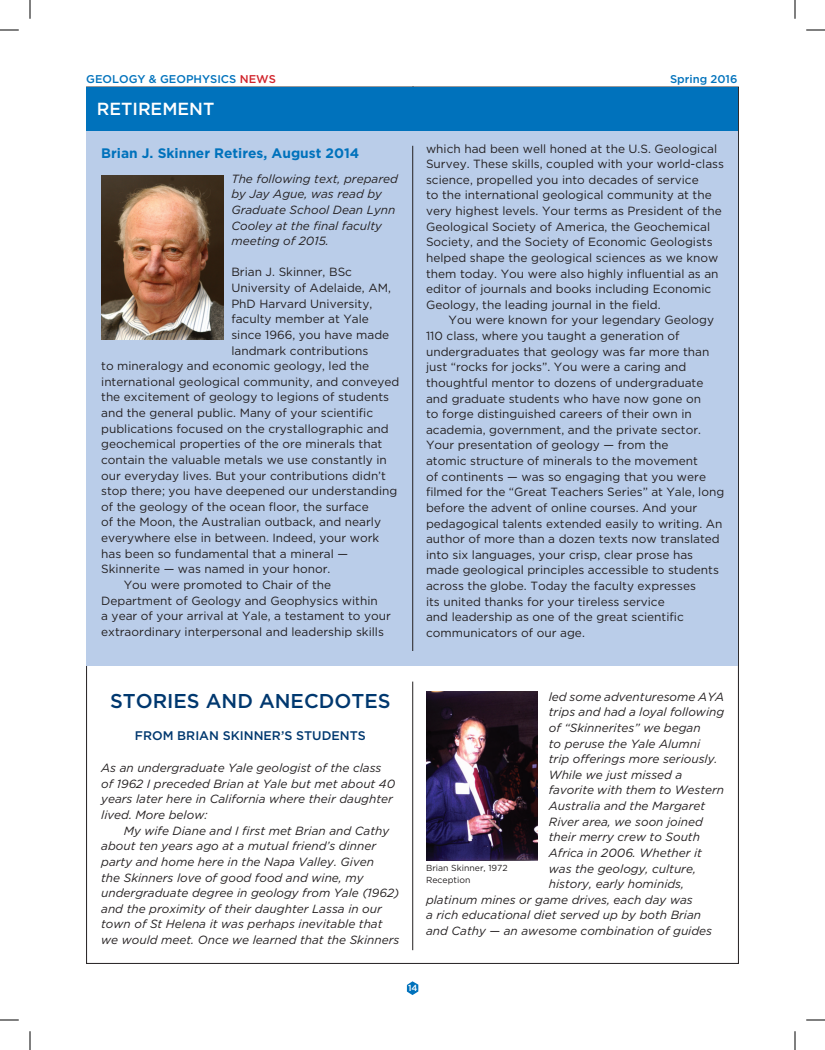
<style>
.page{position:relative;width:825px;height:1050px;background:#fff}
.page>*{position:absolute;margin:0;border:0;box-sizing:border-box;transform-origin:0 0}
.t1{font:500 20px "Gotham";color:#00386f}
.t2{font:500 17.5px "Gotham";color:#fff}
.t3{font:700 13.75px "Gotham";color:#0072bc}
.t4{font:500 12.5px "Gotham";color:#00386f}
.t5{font:11.88px/15.6px "Gotham";color:#231f20}
.t6{font:italic 11.88px/15.6px "Gotham";color:#231f20}
.t7{font:500 11.25px "Gotham";color:#0072bc}
.t8{font:8.75px/11.2px "Gotham";color:#231f20}
.t9{font:500 8.75px "Gotham";color:#fff}
.s1{color:#d1232a}
</style>
<div class="page">
<svg style="left:407px;top:981px;width:11px;height:14px"></svg>
<hr style="left:413px;top:86px;width:1px;height:561px;background:#231f20">
<div style="left:87px;top:130px;width:651px;height:536px;background:#bacde9"></div>
<img style="left:101px;top:176px;width:123px;height:164px">
<hr style="left:412px;top:146px;width:1px;height:505px;background:#231f20">
<img style="left:426px;top:691px;width:112px;height:169px">
<div style="left:87px;top:87px;width:651px;height:44px;background:#0072bc"></div>
<hr style="left:412px;top:682px;width:1px;height:268px;background:#231f20">
<svg style="left:0;top:29px;width:19px;height:2px"></svg>
<svg style="left:806px;top:29px;width:19px;height:2px"></svg>
<svg style="left:0;top:1019px;width:19px;height:2px"></svg>
<svg style="left:806px;top:1019px;width:19px;height:2px"></svg>
<svg style="left:29px;top:0;width:2px;height:19px"></svg>
<svg style="left:29px;top:1031px;width:2px;height:19px"></svg>
<svg style="left:794px;top:0;width:2px;height:19px"></svg>
<svg style="left:794px;top:1031px;width:2px;height:19px"></svg>
<p class="t7" style="left:86px;top:73px;width:191px">GEOLOGY &amp; GEOPHYSICS <span class="s1">NEWS</span></p>
<p class="t7" style="left:670px;top:73px;width:69px">Spring 2016</p>
<h2 class="t2" style="left:97px;top:99px;width:119px">RETIREMENT</h2>
<p class="t3" style="left:101px;top:145px;width:260px">Brian J. Skinner Retires, August 2014</p>
<p class="t6" style="left:231px;top:171px;width:168px">The following text, prepared by Jay Ague, was read by<br>Graduate School Dean Lynn<br>Cooley at the final faculty meeting of 2015.</p>
<p class="t5" style="left:231px;top:264px;width:122px">Brian J. Skinner, BSc</p>
<p class="t5" style="left:231px;top:280px;width:161px">University of Adelaide, AM,</p>
<p class="t5" style="left:231px;top:295px;width:142px">PhD Harvard University,</p>
<p class="t5" style="left:231px;top:311px;width:139px">faculty member at Yale</p>
<p class="t5" style="left:231px;top:327px;width:159px">since 1966, you have made</p>
<p class="t5" style="left:231px;top:342px;width:139px">landmark contributions</p>
<p class="t5" style="left:101px;top:358px;width:270px">to mineralogy and economic geology, led the</p>
<p class="t5" style="left:101px;top:374px;width:300px">international geological community, and conveyed</p>
<p class="t5" style="left:101px;top:389px;width:289px">the excitement of geology to legions of students</p>
<p class="t5" style="left:101px;top:405px;width:273px">and the general public. Many of your scientific</p>
<p class="t5" style="left:101px;top:420px;width:289px">publications focused on the crystallographic and</p>
<p class="t5" style="left:101px;top:436px;width:283px">geochemical properties of the ore minerals that</p>
<p class="t5" style="left:101px;top:452px;width:287px">contain the valuable metals we use constantly in</p>
<p class="t5" style="left:101px;top:467px;width:286px">our everyday lives. But your contributions didn’t</p>
<p class="t5" style="left:101px;top:483px;width:298px">stop there; you have deepened our understanding</p>
<p class="t5" style="left:101px;top:499px;width:269px">of the geology of the ocean floor, the surface</p>
<p class="t5" style="left:101px;top:514px;width:281px">of the Moon, the Australian outback, and nearly</p>
<p class="t5" style="left:101px;top:530px;width:280px">everywhere else in between. Indeed, your work</p>
<p class="t5" style="left:101px;top:545px;width:248px">has been so fundamental that a mineral —</p>
<p class="t5" style="left:101px;top:561px;width:231px">Skinnerite — was named in your honor.</p>
<p class="t5" style="left:124px;top:577px;width:209px">You were promoted to Chair of the</p>
<p class="t5" style="left:101px;top:592px;width:278px">Department of Geology and Geophysics within</p>
<p class="t5" style="left:101px;top:608px;width:291px">a year of your arrival at Yale, a testament to your</p>
<p class="t5" style="left:101px;top:624px;width:284px">extraordinary interpersonal and leadership skills</p>
<p class="t5" style="left:426px;top:140px;width:300px">which had been well honed at the U.S. Geological Survey. These skills, coupled with your world-class science, propelled you into decades of service<br>to the international geological community at the very highest levels. Your terms as President of the Geological Society of America, the Geochemical Society, and the Society of Economic Geologists helped shape the geological sciences as we know them today. You were also highly influential as an editor of journals and books including Economic Geology, the leading journal in the field.</p>
<p class="t5" style="left:426px;top:312px;width:300px;text-indent:22px">You were known for your legendary Geology 110 class, where you taught a generation of undergraduates that geology was far more than just “rocks for jocks”. You were a caring and thoughtful mentor to dozens of undergraduate and graduate students who have now gone on<br>to forge distinguished careers of their own in academia, government, and the private sector.<br>Your presentation of geology — from the<br>atomic structure of minerals to the movement<br>of continents — was so engaging that you were filmed for the “Great Teachers Series” at Yale, long before the advent of online courses. And your pedagogical talents extended easily to writing. An author of more than a dozen texts now translated into six languages, your crisp, clear prose has made geological principles accessible to students across the globe. Today the faculty expresses<br>its united thanks for your tireless service<br>and leadership as one of the great scientific communicators of our age.</p>
<h1 class="t1" style="left:110px;top:689px;width:282px">STORIES AND ANECDOTES</h1>
<p class="t4" style="left:135px;top:729px;width:232px">FROM BRIAN SKINNER’S STUDENTS</p>
<p class="t6" style="left:101px;top:760px;width:295px">As an undergraduate Yale geologist of the class of 1962 I preceded Brian at Yale but met about 40 years later here in California where their daughter lived. More below:</p>
<p class="t6" style="left:101px;top:823px;width:300px;text-indent:23px">My wife Diane and I first met Brian and Cathy about ten years ago at a mutual friend’s dinner party and home here in the Napa Valley. Given<br>the Skinners love of good food and wine, my undergraduate degree in geology from Yale (1962) and the proximity of their daughter Lassa in our town of St Helena it was perhaps inevitable that we would meet. Once we learned that the Skinners</p>
<p class="t6" style="left:549px;top:689px;width:177px">led some adventuresome AYA</p>
<p class="t6" style="left:549px;top:704px;width:177px">trips and had a loyal following</p>
<p class="t6" style="left:549px;top:720px;width:153px">of “Skinnerites” we began</p>
<p class="t6" style="left:549px;top:736px;width:153px">to peruse the Yale Alumni</p>
<p class="t6" style="left:549px;top:751px;width:170px">trip offerings more seriously.</p>
<p class="t6" style="left:549px;top:767px;width:135px">While we just missed a</p>
<p class="t6" style="left:549px;top:782px;width:177px">favorite with them to Western</p>
<p class="t6" style="left:549px;top:798px;width:158px">Australia and the Margaret</p>
<p class="t6" style="left:549px;top:814px;width:156px">River area, we soon joined</p>
<p class="t6" style="left:549px;top:829px;width:153px">their merry crew to South</p>
<p class="t6" style="left:549px;top:845px;width:155px">Africa in 2006. Whether it</p>
<p class="t6" style="left:549px;top:861px;width:149px">was the geology, culture,</p>
<p class="t6" style="left:549px;top:876px;width:137px">history, early hominids,</p>
<p class="t6" style="left:426px;top:892px;width:268px">platinum mines or game drives, each day was</p>
<p class="t6" style="left:426px;top:907px;width:277px">a rich educational diet served up by both Brian</p>
<p class="t6" style="left:426px;top:923px;width:288px">and Cathy — an awesome combination of guides</p>
<p class="t8" style="left:426px;top:862px;width:83px">Brian Skinner, 1972<br>Reception</p>
<p class="t9" style="left:408px;top:983px;width:11px">14</p>
</div>
